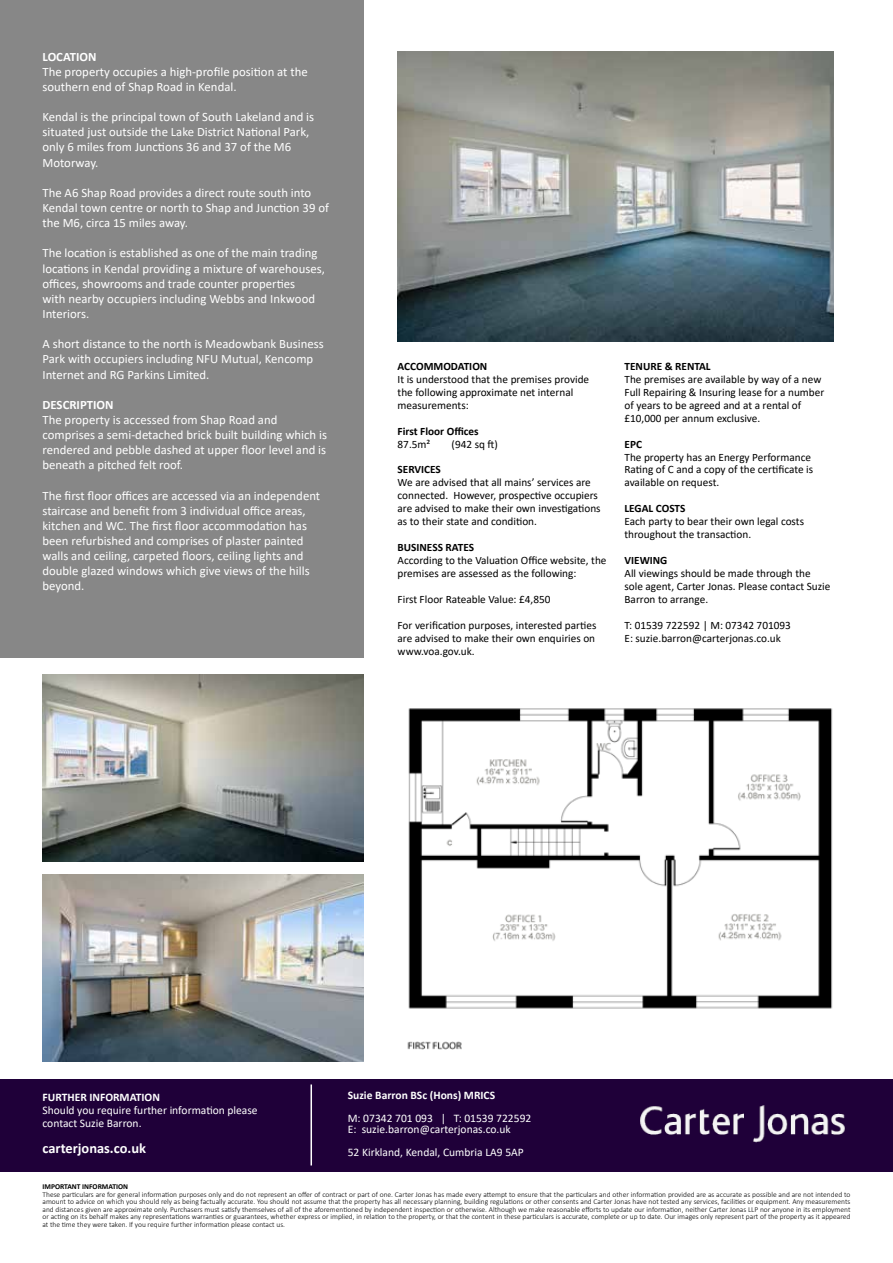
<style>
.page{position:relative;width:893px;height:1263px;background:#fff}
.page>*{position:absolute;margin:0;border:0;box-sizing:border-box;transform-origin:0 0}
.t1{font:700 14.4px "Calibri";color:#fff}
.t2{font:12.75px/15.1px "Calibri";color:#fff}
.t3{font:700 12.75px "Calibri";color:#fff}
.t4{font:11.55px/13px "Calibri";color:#fff}
.t5{font:700 11.55px "Calibri";color:#fff}
.t6{font:11.25px/12.9px "Calibri";color:#000}
.t7{font:700 11.25px "Calibri";color:#000}
.t8{font:300 7.5px/7.5px "Calibri";color:#000;text-align:justify}
.t9{font:700 7.5px "Calibri";color:#000}
</style>
<div class="page">
<div style="left:0;top:0;width:364px;height:657px;background:#878787"></div>
<div style="left:0;top:1079px;width:893px;height:92px;background:#1f0039"></div>
<hr style="left:310px;top:1084px;width:2px;height:81px;background:#fff">
<img style="left:640px;top:1105px;width:205px;height:37px">
<img style="left:398px;top:51px;width:435px;height:291px">
<img style="left:43px;top:674px;width:321px;height:187px">
<img style="left:43px;top:874px;width:321px;height:188px">
<img style="left:407px;top:708px;width:426px;height:342px">
<p class="t3" style="left:43px;top:47px;width:56px">LOCATION</p>
<p class="t2" style="left:43px;top:64px;width:267px">The property occupies a high-profile position at the southern end of Shap Road in Kendal.</p>
<p class="t2" style="left:43px;top:109px;width:273px">Kendal is the principal town of South Lakeland and is situated just outside the Lake District National Park, only 6 miles from Junctions 36 and 37 of the M6<br>Motorway.</p>
<p class="t2" style="left:43px;top:185px;width:288px">The A6 Shap Road provides a direct route south into<br>Kendal town centre or north to Shap and Junction 39 of the M6, circa 15 miles away.</p>
<p class="t2" style="left:43px;top:245px;width:284px">The location is established as one of the main trading locations in Kendal providing a mixture of warehouses, offices, showrooms and trade counter properties<br>with nearby occupiers including Webbs and Inkwood Interiors.</p>
<p class="t2" style="left:43px;top:336px;width:283px">A short distance to the north is Meadowbank Business<br>Park with occupiers including NFU Mutual, Kencomp<br>Internet and RG Parkins Limited.</p>
<p class="t3" style="left:43px;top:395px;width:72px">DESCRIPTION</p>
<p class="t2" style="left:43px;top:412px;width:286px">The property is accessed from Shap Road and comprises a semi-detached brick built building which is rendered and pebble dashed at upper floor level and is beneath a pitched felt roof.</p>
<p class="t2" style="left:43px;top:487px;width:279px">The first floor offices are accessed via an independent staircase and benefit from 3 individual office areas, kitchen and WC. The first floor accommodation has been refurbished and comprises of plaster painted walls and ceiling, carpeted floors, ceiling lights and double glazed windows which give views of the hills beyond.</p>
<p class="t7" style="left:398px;top:358px;width:91px">ACCOMMODATION</p>
<p class="t6" style="left:398px;top:372px;width:193px">It is understood that the premises provide the following approximate net internal measurements:</p>
<p class="t7" style="left:398px;top:423px;width:83px">First Floor Offices</p>
<p class="t6" style="left:398px;top:437px;width:34px">87.5m²</p>
<p class="t6" style="left:452px;top:437px;width:48px">(942 sq ft)</p>
<p class="t7" style="left:398px;top:462px;width:45px">SERVICES</p>
<p class="t6" style="left:398px;top:476px;width:205px">We are advised that all mains’ services are connected. However, prospective occupiers are advised to make their own investigations as to their state and condition.</p>
<p class="t7" style="left:398px;top:539px;width:78px">BUSINESS RATES</p>
<p class="t6" style="left:398px;top:553px;width:210px">According to the Valuation Office website, the premises are assessed as the following:</p>
<p class="t6" style="left:398px;top:592px;width:154px">First Floor Rateable Value: £4,850</p>
<p class="t6" style="left:398px;top:618px;width:200px;text-align:justify">For verification purposes, interested parties are advised to make their own enquiries on www.voa.gov.uk.</p>
<p class="t7" style="left:624px;top:358px;width:88px">TENURE &amp; RENTAL</p>
<p class="t6" style="left:624px;top:372px;width:201px">The premises are available by way of a new Full Repairing &amp; Insuring lease for a number of years to be agreed and at a rental of £10,000 per annum exclusive.</p>
<p class="t7" style="left:624px;top:436px;width:19px">EPC</p>
<p class="t6" style="left:624px;top:450px;width:190px">The property has an Energy Performance<br>Rating of C and a copy of the certificate is available on request.</p>
<p class="t7" style="left:624px;top:501px;width:62px">LEGAL COSTS</p>
<p class="t6" style="left:624px;top:515px;width:181px">Each party to bear their own legal costs throughout the transaction.</p>
<p class="t7" style="left:624px;top:552px;width:44px">VIEWING</p>
<p class="t6" style="left:624px;top:566px;width:207px">All viewings should be made through the sole agent, Carter Jonas. Please contact Suzie<br>Barron to arrange.</p>
<p class="t6" style="left:624px;top:618px;width:168px">T: 01539 722592 | M: 07342 701093<br>E: suzie.barron@carterjonas.co.uk</p>
<p class="t5" style="left:43px;top:1089px;width:119px">FURTHER INFORMATION</p>
<p class="t4" style="left:43px;top:1103px;width:217px">Should you require further information please contact Suzie Barron.</p>
<p class="t1" style="left:43px;top:1138px;width:105px">carterjonas.co.uk</p>
<p class="t5" style="left:348px;top:1087px;width:149px">Suzie Barron BSc (Hons) MRICS</p>
<p class="t4" style="left:348px;top:1112px;width:185px;line-height:11.6px">M: 07342 701 093 | T: 01539 722592<br>E: suzie.barron@carterjonas.co.uk</p>
<p class="t4" style="left:348px;top:1146px;width:178px">52 Kirkland, Kendal, Cumbria LA9 5AP</p>
<p class="t9" style="left:43px;top:1181px;width:87px">IMPORTANT INFORMATION</p>
<p class="t8" style="left:43px;top:1190px;width:809px">These particulars are for general information purposes only and do not represent an offer of contract or part of one. Carter Jonas has made every attempt to ensure that the particulars and other information provided are as accurate as possible and are not intended to amount to advice on which you should rely as being factually accurate. You should not assume that the property has all necessary planning, building regulations or other consents and Carter Jonas have not tested any services, facilities or equipment. Any measurements and distances given are approximate only. Purchasers must satisfy themselves of all of the aforementioned by independent inspection or otherwise. Although we make reasonable efforts to update our information, neither Carter Jonas LLP nor anyone in its employment or acting on its behalf makes any representations warranties or guarantees, whether express or implied, in relation to the property, or that the content in these particulars is accurate, complete or up to date. Our images only represent part of the property as it appeared at the time they were taken. If you require further information please contact us.</p>
</div>
